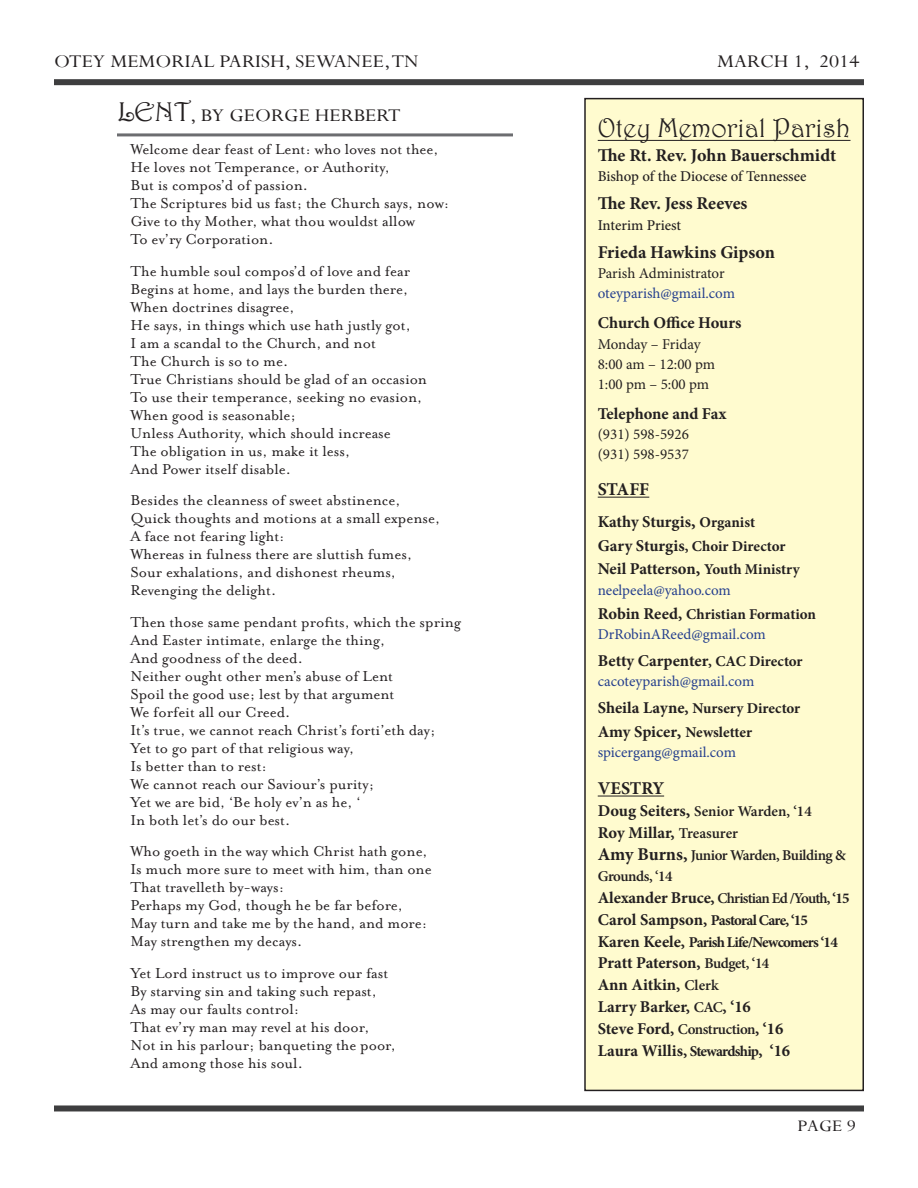
<style>
.page{position:relative;width:918px;height:1188px;background:#fff}
.page>*{position:absolute;margin:0;border:0;box-sizing:border-box;transform-origin:0 0}
.t1{font:27px "Harrington";color:#231f20}
.Article_Header{font:19.95px "Perpetua";color:#231f20;scale:1.11 1}
.t2{font:19.95px "Perpetua";color:#231f20;scale:1.11 1}
.t3{font:700 18px "Minion Pro";color:#231f20}
.Footer_Right{font:18px "Perpetua";color:#231f20;scale:1.11 1}
.Body_Text{font:16.5px "Mrs Eaves Roman";color:#231f20}
.t4{font:700 16.5px/21.9px "Minion Pro";letter-spacing:-.005em;color:#231f20}
.t5{font:15px/23.9px "Minion Pro";color:#253f8e}
.t6{font:600 15px/21.8px "Minion Pro";letter-spacing:-.035em;color:#231f20}
.t7{font:15px/20.2px "Minion Pro";color:#231f20}
.t8{font:500 15px "Minion Pro";color:#231f20}
.t9{font:600 15px "Minion Pro";letter-spacing:-.005em;color:#231f20}
.t10{font:700 15px "Minion Pro";color:#231f20}
.s1{font-style:inherit}
.s2{font-family:"Harrington";font-size:27px}
.s3{font-size:18px}
.s4{font-size:15px}
.s5{font-size:16.5px}
.s6{font-weight:700;font-size:16.5px;color:#231f20}
.s7{font-weight:700;color:#231f20}
.s8{font-weight:700;font-size:18px;color:#231f20}
.s9{font-weight:700;font-size:16.5px}
.s10{font-weight:700;font-size:18px}
.s11{font-weight:600;font-size:15px}
.s12{font-weight:700}
</style>
<div class="page">
<div style="left:54px;top:1105px;width:810px;height:6px;background:#3e3e3f"></div>
<div style="left:585px;top:99px;width:278px;height:991px;background:#fffbcf"></div>
<hr style="left:598px;top:140px;width:252px;height:1px;background:#231f20">
<hr style="left:598px;top:497px;width:51px;height:1px;background:#231f20">
<hr style="left:598px;top:796px;width:66px;height:1px;background:#231f20">
<div style="left:584px;top:98px;width:280px;height:993px;border:2px solid #231f20"></div>
<div style="left:54px;top:79px;width:810px;height:6px;background:#3e3e3f"></div>
<hr style="left:117px;top:133px;width:396px;height:3px;background:#6c6d70">
<p class="Article_Header" style="left:54px;top:49px;width:330px">OTEY MEMORIAL PARISH, SEWANEE, TN</p>
<p class="t2" style="left:717px;top:49px;width:130px"><span class="s1">MARCH</span> 1, 2014</p>
<p class="Article_Header" style="left:117px;top:103px;width:257px"><span class="s2">LENT</span>, BY GEORGE HERBERT</p>
<p class="Body_Text" style="left:130px;top:141px;width:310px">Welcome dear feast of Lent: who loves not thee,</p>
<p class="Body_Text" style="left:130px;top:159px;width:261px">He loves not Temperance, or Authority,</p>
<p class="Body_Text" style="left:130px;top:177px;width:179px">But is compos’d of passion.</p>
<p class="Body_Text" style="left:130px;top:195px;width:320px">The Scriptures bid us fast; the Church says, now:</p>
<p class="Body_Text" style="left:130px;top:213px;width:286px">Give to thy Mother, what thou wouldst allow</p>
<p class="Body_Text" style="left:130px;top:231px;width:145px">To ev’ry Corporation.</p>
<p class="Body_Text" style="left:130px;top:262px;width:281px">The humble soul compos’d of love and fear</p>
<p class="Body_Text" style="left:130px;top:280px;width:279px">Begins at home, and lays the burden there,</p>
<p class="Body_Text" style="left:130px;top:298px;width:166px">When doctrines disagree,</p>
<p class="Body_Text" style="left:130px;top:316px;width:282px">He says, in things which use hath justly got,</p>
<p class="Body_Text" style="left:130px;top:334px;width:247px">I am a scandal to the Church, and not</p>
<p class="Body_Text" style="left:130px;top:352px;width:159px">The Church is so to me.</p>
<p class="Body_Text" style="left:130px;top:370px;width:298px">True Christians should be glad of an occasion</p>
<p class="Body_Text" style="left:130px;top:388px;width:293px">To use their temperance, seeking no evasion,</p>
<p class="Body_Text" style="left:130px;top:406px;width:167px">When good is seasonable;</p>
<p class="Body_Text" style="left:130px;top:424px;width:262px">Unless Authority, which should increase</p>
<p class="Body_Text" style="left:130px;top:442px;width:221px">The obligation in us, make it less,</p>
<p class="Body_Text" style="left:130px;top:460px;width:162px">And Power itself disable.</p>
<p class="Body_Text" style="left:130px;top:492px;width:272px">Besides the cleanness of sweet abstinence,</p>
<p class="Body_Text" style="left:130px;top:510px;width:311px">Quick thoughts and motions at a small expense,</p>
<p class="Body_Text" style="left:130px;top:528px;width:156px">A face not fearing light:</p>
<p class="Body_Text" style="left:130px;top:546px;width:283px">Whereas in fulness there are sluttish fumes,</p>
<p class="Body_Text" style="left:130px;top:564px;width:267px">Sour exhalations, and dishonest rheums,</p>
<p class="Body_Text" style="left:130px;top:582px;width:147px">Revenging the delight.</p>
<p class="Body_Text" style="left:130px;top:613px;width:332px">Then those same pendant profits, which the spring</p>
<p class="Body_Text" style="left:130px;top:631px;width:256px">And Easter intimate, enlarge the thing,</p>
<p class="Body_Text" style="left:130px;top:649px;width:174px">And goodness of the deed.</p>
<p class="Body_Text" style="left:130px;top:667px;width:264px">Neither ought other men’s abuse of Lent</p>
<p class="Body_Text" style="left:130px;top:685px;width:265px">Spoil the good use; lest by that argument</p>
<p class="Body_Text" style="left:130px;top:703px;width:161px">We forfeit all our Creed.</p>
<p class="Body_Text" style="left:130px;top:721px;width:307px">It’s true, we cannot reach Christ’s forti’eth day;</p>
<p class="Body_Text" style="left:130px;top:739px;width:225px">Yet to go part of that religious way,</p>
<p class="Body_Text" style="left:130px;top:757px;width:138px">Is better than to rest:</p>
<p class="Body_Text" style="left:130px;top:775px;width:245px">We cannot reach our Saviour’s purity;</p>
<p class="Body_Text" style="left:130px;top:793px;width:232px">Yet we are bid, ‘Be holy ev’n as he, ‘</p>
<p class="Body_Text" style="left:130px;top:811px;width:161px">In both let’s do our best.</p>
<p class="Body_Text" style="left:130px;top:843px;width:299px">Who goeth in the way which Christ hath gone,</p>
<p class="Body_Text" style="left:130px;top:861px;width:303px">Is much more sure to meet with him, than one</p>
<p class="Body_Text" style="left:130px;top:879px;width:155px">That travelleth by-ways:</p>
<p class="Body_Text" style="left:130px;top:897px;width:274px">Perhaps my God, though he be far before,</p>
<p class="Body_Text" style="left:130px;top:915px;width:298px">May turn and take me by the hand, and more:</p>
<p class="Body_Text" style="left:130px;top:933px;width:173px">May strengthen my decays.</p>
<p class="Body_Text" style="left:130px;top:964px;width:259px">Yet Lord instruct us to improve our fast</p>
<p class="Body_Text" style="left:130px;top:982px;width:248px">By starving sin and taking such repast,</p>
<p class="Body_Text" style="left:130px;top:1000px;width:170px">As may our faults control:</p>
<p class="Body_Text" style="left:130px;top:1018px;width:241px">That ev’ry man may revel at his door,</p>
<p class="Body_Text" style="left:130px;top:1036px;width:267px">Not in his parlour; banqueting the poor,</p>
<p class="Body_Text" style="left:130px;top:1054px;width:174px">And among those his soul.</p>
<h1 class="t1" style="left:598px;top:111px;width:254px">Otey Memorial Parish</h1>
<p class="t3" style="left:598px;top:142px;width:240px">The Rt. Rev. John Bauerschmidt</p>
<p class="t8" style="left:598px;top:166px;width:210px">Bishop of the Diocese of Tennessee</p>
<p class="t3" style="left:598px;top:191px;width:151px">The Rev. Jess Reeves</p>
<p class="t8" style="left:598px;top:215px;width:85px">Interim Priest</p>
<p class="t3" style="left:598px;top:240px;width:179px">Frieda Hawkins Gipson</p>
<p class="t7" style="left:598px;top:263px;width:128px">Parish Administrator</p>
<p class="t5" style="left:598px;top:282px;width:139px">oteyparish@gmail.com</p>
<p class="t4" style="left:598px;top:312px;width:145px">Church Office Hours</p>
<p class="t7" style="left:598px;top:334px;width:119px">Monday – Friday<br>8:00 am – 12:00 pm<br>1:00 pm – 5:00 pm</p>
<p class="t4" style="left:598px;top:403px;width:130px">Telephone and Fax</p>
<p class="t7" style="left:598px;top:424px;width:93px">(931) 598-5926 (931) 598-9537</p>
<p class="t3" style="left:598px;top:477px;width:53px">STAFF</p>
<p class="t4" style="left:598px;top:510px;width:159px">Kathy Sturgis<span class="s3">,</span> <span class="s4">Organist</span></p>
<p class="t10" style="left:598px;top:535px;width:189px"><span class="s5">Gary Sturgis</span>, Choir Director</p>
<p class="t4" style="left:598px;top:558px;width:204px">Neil Patterson<span class="s3">,</span> <span class="s4">Youth Ministry</span></p>
<p class="t5" style="left:598px;top:578px;width:220px">neelpeela@yahoo.com<br><span class="s6">Robin Reed,</span> <span class="s7">Christian Formation</span></p>
<p class="t5" style="left:598px;top:622px;width:170px">DrRobinAReed@gmail.com</p>
<p class="t4" style="left:598px;top:649px;width:206px">Betty Carpenter<span class="s4">, CAC Director</span></p>
<p class="t5" style="left:598px;top:668px;width:204px;line-height:26.8px">cacoteyparish@gmail.com<br><span class="s6">Sheila Layne,</span> <span class="s7">Nursery Director</span></p>
<p class="t5" style="left:598px;top:722px;width:156px;line-height:20.2px"><span class="s6">Amy Spicer</span><span class="s8">,</span> <span class="s7">Newsletter </span>spicergang@gmail.com</p>
<p class="t3" style="left:598px;top:776px;width:68px">VESTRY</p>
<p class="t9" style="left:598px;top:801px;width:215px"><span class="s9">Doug Seiters</span><span class="s10">,</span> Senior Warden, ‘14</p>
<p class="t4" style="left:598px;top:821px;width:142px">Roy Millar, <span class="s11">Treasurer</span></p>
<p class="t6" style="left:598px;top:844px;width:253px"><span class="s10">Amy Burns,</span> Junior Warden, Building &amp; Grounds, ‘14<br><span class="s9">Alexander Bruce,</span> Christian Ed /Youth, <span class="s12">‘15<br></span><span class="s9">Carol Sampson,</span> <span class="s12">Pastoral Care, ‘15<br></span><span class="s9">Karen Keele,</span> <span class="s12">Parish Life/Newcomers ‘14</span></p>
<p class="t4" style="left:598px;top:952px;width:194px">Pratt Paterson, <span class="s11">Budget, ‘14<br></span>Ann Aitkin, <span class="s11">Clerk<br></span>Larry Barker, <span class="s11">CAC</span>, ‘16<br>Steve Ford, <span class="s11">Construction</span>, ‘16<br>Laura Willis, <span class="s4">Stewardship</span>, ‘16</p>
<p class="Footer_Right" style="left:797px;top:1114px;width:54px">PAGE 9</p>
</div>
